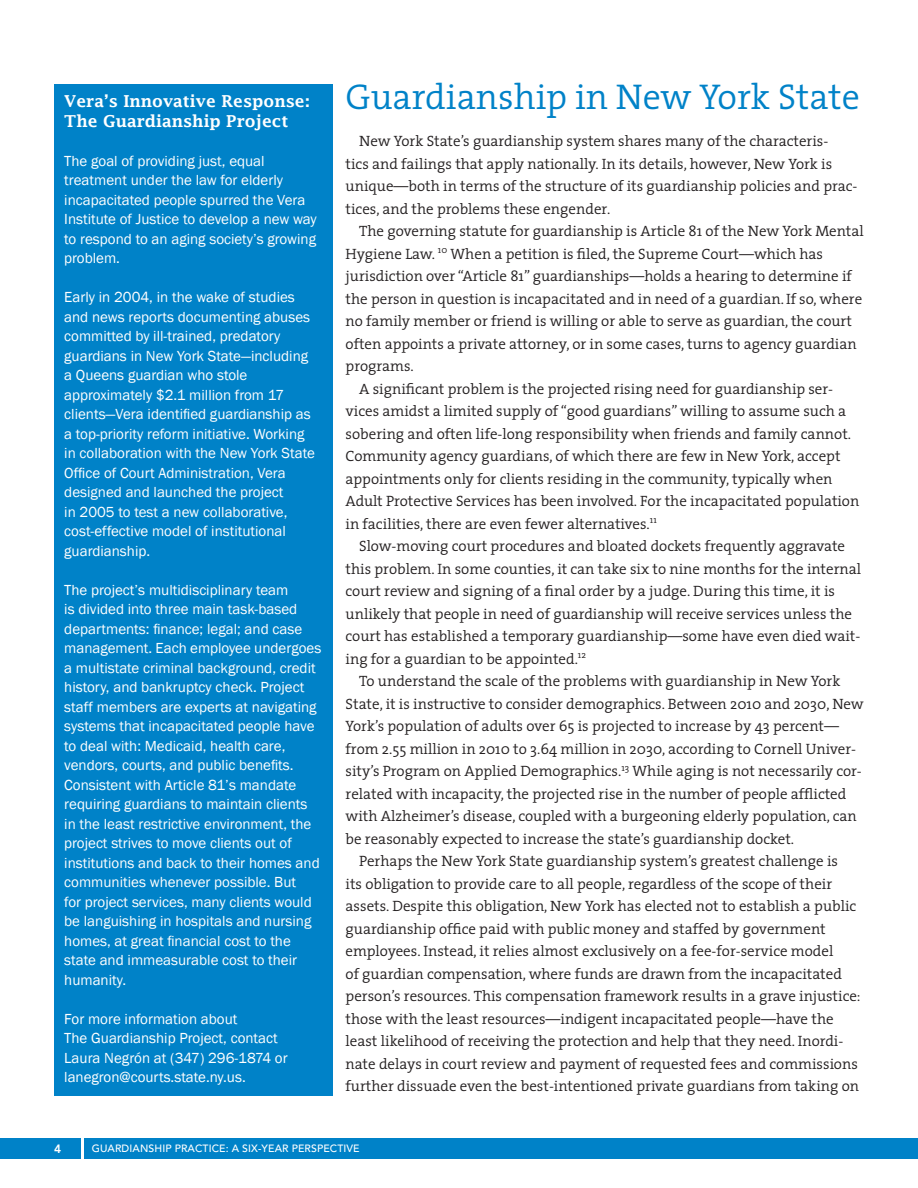
<style>
.page{position:relative;width:918px;height:1188px;background:#fff}
.page>*{position:absolute;margin:0;border:0;box-sizing:border-box;transform-origin:0 0}
.t1{font:300 36px "The Serif";color:#0082c8}
.Sidebar_body{font:600 16.5px/19.5px "Lucida Fax";color:#fff}
.Body-1st_Para-no_ind{font:300 15px/22.5px "The Serif";color:#231f20}
.Sidebar_body-2{font:15px/19.5px "Franklin Gothic";color:#fff}
.t2{font:800 12px "Avenir LT Std";color:#fff}
.t3{font:500 10.5px "Avenir";letter-spacing:.01em;color:#fff}
</style>
<div class="page">
<div style="left:84px;top:1138px;width:834px;height:20px;background:#0082c8"></div>
<div style="left:0;top:1138px;width:81px;height:20px;background:#0082c8"></div>
<div style="left:54px;top:84px;width:279px;height:1012px;background:#0082c8"></div>
<p class="Sidebar_body" style="left:64px;top:92px;width:247px">Vera’s Innovative Response:<br>The Guardianship Project</p>
<p class="Sidebar_body-2" style="left:64px;top:151px;width:254px">The goal of providing just, equal treatment under the law for elderly incapacitated people spurred the Vera<br>Institute of Justice to develop a new way to respond to an aging society’s growing problem.</p>
<p class="Sidebar_body-2" style="left:64px;top:288px;width:252px">Early in 2004, in the wake of studies and news reports documenting abuses committed by ill-trained, predatory guardians in New York State—including a Queens guardian who stole approximately $2.1 million from 17 clients—Vera identified guardianship as a top-priority reform initiative. Working in collaboration with the New York State Office of Court Administration, Vera designed and launched the project<br>in 2005 to test a new collaborative, cost-effective model of institutional guardianship.</p>
<p class="Sidebar_body-2" style="left:64px;top:580px;width:259px">The project’s multidisciplinary team<br>is divided into three main task-based departments: finance; legal; and case management. Each employee undergoes a multistate criminal background, credit history, and bankruptcy check. Project staff members are experts at navigating systems that incapacitated people have to deal with: Medicaid, health care, vendors, courts, and public benefits.</p>
<p class="Sidebar_body-2" style="left:64px;top:775px;width:257px">Consistent with Article 81’s mandate requiring guardians to maintain clients in the least restrictive environment, the project strives to move clients out of institutions and back to their homes and communities whenever possible. But<br>for project services, many clients would be languishing in hospitals and nursing homes, at great financial cost to the state and immeasurable cost to their humanity.</p>
<p class="Sidebar_body-2" style="left:64px;top:1009px;width:215px">For more information about<br>The Guardianship Project, contact</p>
<p class="Sidebar_body-2" style="left:64px;top:1048px;width:225px">Laura Negrón at (347) 296-1874 or</p>
<p class="Sidebar_body-2" style="left:64px;top:1068px;width:183px">lanegron@courts.state.ny.us.</p>
<p class="t1" style="left:346px;top:73px;width:516px">Guardianship in New York State</p>
<p class="Body-1st_Para-no_ind" style="left:346px;top:130px;width:513px;text-indent:14px">New York State’s guardianship system shares many of the characteris-<br>tics and failings that apply nationally. In its details, however, New York is unique—both in terms of the structure of its guardianship policies and prac&shy;tices, and the problems these engender.</p>
<p class="Body-1st_Para-no_ind" style="left:346px;top:220px;width:520px;text-indent:14px">The governing statute for guardianship is Article 81 of the New York Mental Hygiene Law. <sup>10</sup> When a petition is filed, the Supreme Court—which has jurisdiction over “Article 81” guardianships—holds a hearing to determine if the person in question is incapacitated and in need of a guardian.If so, where no family member or friend is willing or able to serve as guardian, the court often appoints a private attorney, or in some cases, turns to agency guardian programs.</p>
<p class="Body-1st_Para-no_ind" style="left:346px;top:378px;width:515px;text-indent:14px">A significant problem is the projected rising need for guardianship ser&shy;vices amidst a limited supply of “good guardians” willing to assume such a sobering and often life-long responsibility when friends and family cannot.<br>Community agency guardians, of which there are few in New York, accept appointments only for clients residing in the community, typically when Adult Protective Services has been involved. For the incapacitated population in facilities, there are even fewer alternatives.<sup>11</sup></p>
<p class="Body-1st_Para-no_ind" style="left:346px;top:535px;width:517px;text-indent:14px">Slow-moving court procedures and bloated dockets frequently aggravate this problem. In some counties, it can take six to nine months for the internal court review and signing of a final order by a judge. During this time, it is unlikely that people in need of guardianship will receive services unless the court has established a temporary guardianship—some have even died wait&shy;ing for a guardian to be appointed.<sup>12</sup></p>
<p class="Body-1st_Para-no_ind" style="left:346px;top:670px;width:520px;text-indent:14px">To understand the scale of the problems with guardianship in New York State, it is instructive to consider demographics. Between 2010 and 2030, New York’s population of adults over 65 is projected to increase by 43 percent— from 2.55 million in 2010 to 3.64 million in 2030, according to Cornell Univer&shy;sity’s Program on Applied Demographics.<sup>13</sup> While aging is not necessarily cor&shy;related with incapacity, the projected rise in the number of people afflicted with Alzheimer’s disease, coupled with a burgeoning elderly population, can be reasonably expected to increase the state’s guardianship docket.</p>
<p class="Body-1st_Para-no_ind" style="left:346px;top:850px;width:517px;text-indent:14px">Perhaps the New York State guardianship system’s greatest challenge is<br>its obligation to provide care to all people, regardless of the scope of their assets. Despite this obligation, New York has elected not to establish a public guardianship office paid with public money and staffed by government employees. Instead, it relies almost exclusively on a fee-for-service model<br>of guardian compensation, where funds are drawn from the incapacitated person’s resources. This compensation framework results in a grave injustice: those with the least resources—indigent incapacitated people—have the least likelihood of receiving the protection and help that they need. Inordi&shy;nate delays in court review and payment of requested fees and commissions further dissuade even the best-intentioned private guardians from taking on</p>
<p class="t2" style="left:54px;top:1141px;width:9px">4</p>
<p class="t3" style="left:92px;top:1142px;width:269px">GUARDIANSHIP PRACTICE: A SIX-YEAR PERSPECTIVE</p>
</div>
